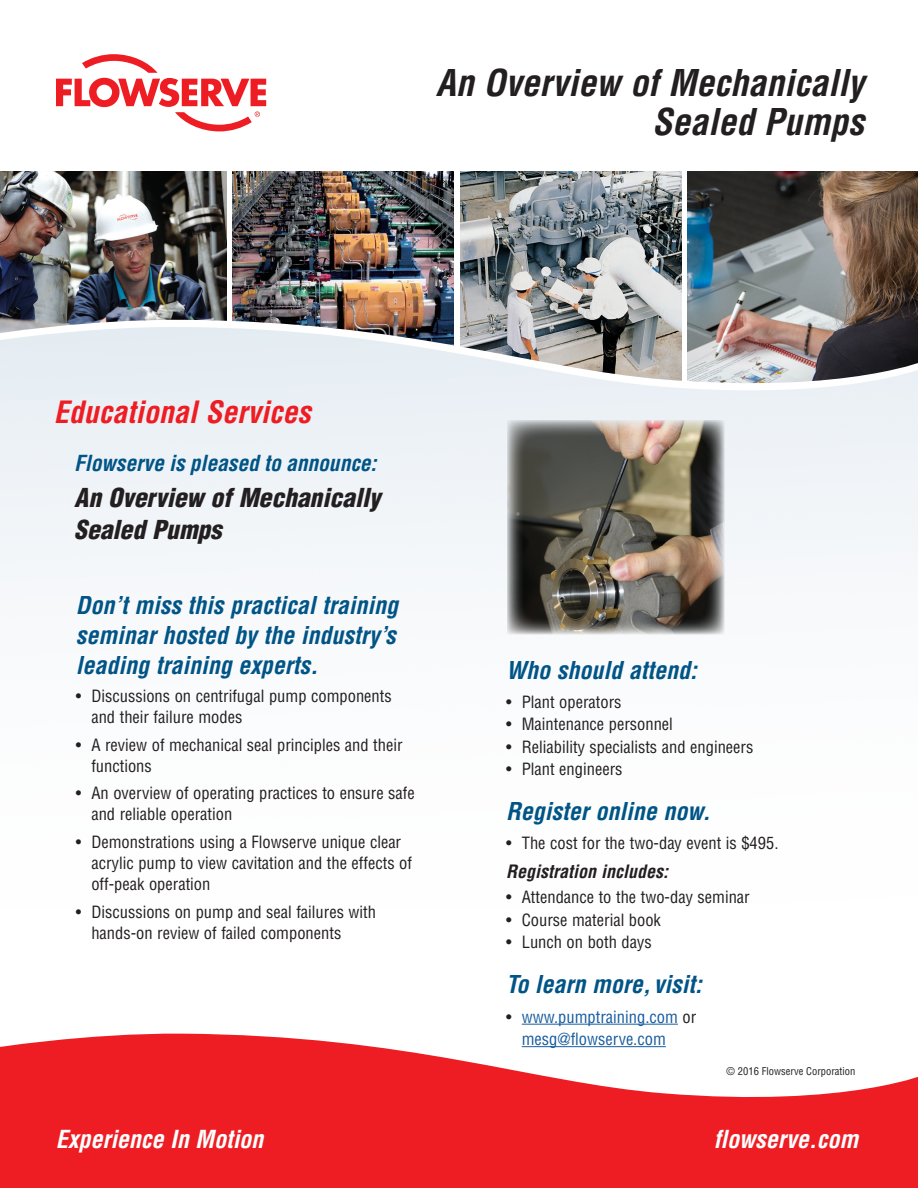
<style>
.page{position:relative;width:918px;height:1188px;background:#fff}
.page>*{position:absolute;margin:0;border:0;box-sizing:border-box;transform-origin:0 0}
.PB-Brochure_Sub_Titl{font:italic 700 condensed 36px/39px "Helvetica LT Std";color:#231f20;text-align:right}
.PB-Brochure_Sub_Titl-2{font:italic 700 condensed 30px "Helvetica LT Std";color:#ee1d23}
.PB-Subhead{font:italic 900 condensed 25.5px/31.5px "Helvetica LT Std";color:#231f20}
.t1{font:italic 700 condensed 24.3px "Helvetica LT Std";letter-spacing:-.005em;color:#fff}
.PB-Subhead-2{font:italic 700 condensed 24px/30px "Helvetica LT Std";color:#005486;text-align:justify}
.t2{font:italic 700 condensed 21.6px "Helvetica LT Std";letter-spacing:-.005em;color:#005486}
.PB-Bullet_Indent{font:italic 700 condensed 18px "Helvetica LT Std";color:#231f20}
.t3{font:condensed 16.5px/21px "Helvetica LT Std";color:#231f20}
.t4{font:condensed 16.5px/22.5px "Helvetica LT Std";color:#175d9e}
.PB-Body_Copy{font:condensed 10.5px "Helvetica LT Std";color:#231f20}
.s1{color:#231f20}
</style>
<div class="page">
<svg style="left:0;top:1033px;width:918px;height:155px;fill:#ee1d23"></svg>
<svg style="left:56px;top:54px;width:210px;height:77px"></svg>
<img style="left:0;top:171px;width:226px;height:148px">
<img style="left:232px;top:171px;width:222px;height:148px">
<img style="left:460px;top:171px;width:222px;height:148px">
<img style="left:688px;top:171px;width:230px;height:148px">
<div style="left:0;top:319px;width:918px;height:316px;background:#f1f5f8"></div>
<img style="left:0;top:327px;width:918px;height:72px">
<hr style="left:522px;top:1024px;width:156px;height:1px;background:#175d9e">
<hr style="left:522px;top:1046px;width:144px;height:1px;background:#175d9e">
<img style="left:507px;top:420px;width:218px;height:214px">
<p class="PB-Brochure_Sub_Titl" style="left:436px;top:64px;width:430px">An Overview of Mechanically<br>Sealed Pumps</p>
<p class="PB-Brochure_Sub_Titl-2" style="left:54px;top:394px;width:259px">Educational Services</p>
<p class="t2" style="left:74px;top:450px;width:304px">Flowserve is pleased to announce:</p>
<p class="PB-Subhead" style="left:74px;top:482px;width:308px">An Overview of Mechanically<br>Sealed Pumps</p>
<p class="PB-Subhead-2" style="left:76px;top:591px;width:324px">Don’t miss this practical training seminar hosted by the industry’s leading training experts.</p>
<p class="t3" style="left:91px;top:685px;width:302px;text-indent:-16px">• Discussions on centrifugal pump components and their failure modes</p>
<p class="t3" style="left:91px;top:734px;width:313px;text-indent:-16px">• A review of mechanical seal principles and their functions</p>
<p class="t3" style="left:91px;top:783px;width:325px;text-indent:-16px">• An overview of operating practices to ensure safe and reliable operation</p>
<p class="t3" style="left:91px;top:832px;width:322px;text-indent:-16px">• Demonstrations using a Flowserve unique clear acrylic pump to view cavitation and the effects of off-peak operation</p>
<p class="t3" style="left:91px;top:901px;width:286px;text-indent:-16px">• Discussions on pump and seal failures with hands-on review of failed components</p>
<p class="PB-Subhead-2" style="left:506px;top:655px;width:192px">Who should attend:</p>
<p class="t3" style="left:506px;top:691px;width:117px">• Plant operators</p>
<p class="t3" style="left:506px;top:714px;width:168px">• Maintenance personnel</p>
<p class="t3" style="left:506px;top:736px;width:249px">• Reliability specialists and engineers</p>
<p class="t3" style="left:506px;top:759px;width:118px">• Plant engineers</p>
<p class="PB-Subhead-2" style="left:506px;top:797px;width:206px">Register online now.</p>
<p class="t3" style="left:506px;top:832px;width:274px">• The cost for the two-day event is $495.</p>
<p class="PB-Bullet_Indent" style="left:506px;top:860px;width:163px">Registration includes:</p>
<p class="t3" style="left:506px;top:887px;width:245px">• Attendance to the two-day seminar</p>
<p class="t3" style="left:506px;top:909px;width:156px">• Course material book</p>
<p class="t3" style="left:506px;top:932px;width:147px">• Lunch on both days</p>
<p class="PB-Subhead-2" style="left:506px;top:970px;width:197px">To learn more, visit:</p>
<p class="t4" style="left:522px;top:1005px;width:176px;text-indent:-16px"><span class="s1">•</span> www.pumptraining.com <span class="s1">or </span>mesg@flowserve.com</p>
<p class="PB-Body_Copy" style="left:727px;top:1065px;width:130px">© 2016 Flowserve Corporation</p>
<p class="t1" style="left:56px;top:1124px;width:209px">Experience In Motion</p>
<p class="t1" style="left:714px;top:1124px;width:146px">flowserve.com</p>
</div>
